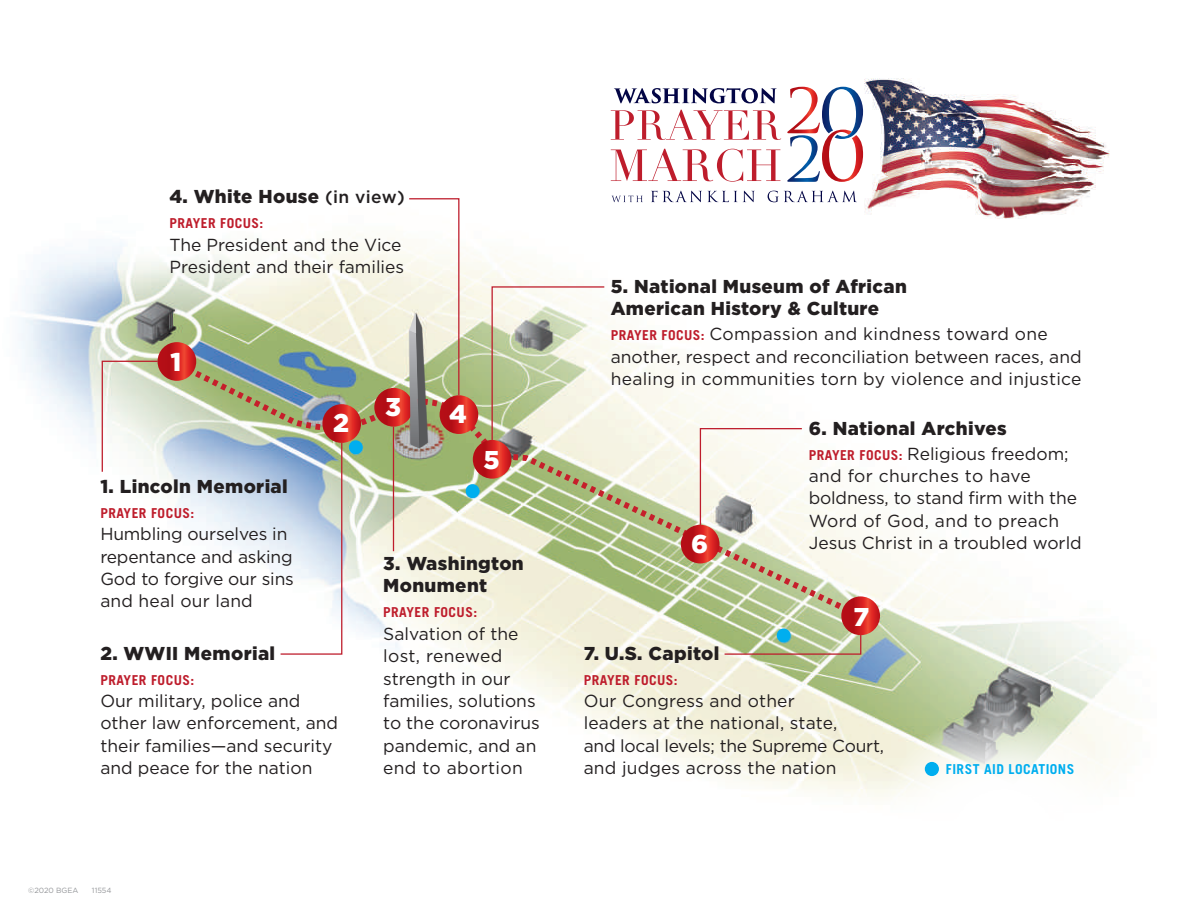
<style>
.page{position:relative;width:1188px;height:918px;background:#fff}
.page>*{position:absolute;margin:0;border:0;box-sizing:border-box;transform-origin:0 0}
.t1{font:900 25.8px "Gotham";color:#fff}
.t2{font:900 18.6px/22.4px "Gotham";letter-spacing:.02em;color:#231f20}
.t3{font:17.4px/22.4px "Gotham";color:#231f20}
.t4{font:700 13.65px "Trade Gothic";letter-spacing:.03em;color:#be1d2c}
.t5{font:700 13.65px "Trade Gothic";letter-spacing:.03em;color:#00aeef}
.t6{font:7.5px "Gotham";color:#939598}
.s1{font-weight:500;font-size:17.4px}
.s2{font-family:"Trade Gothic";font-weight:700;font-size:13.65px;color:#be1d2c}
</style>
<div class="page">
<img style="left:21px;top:138px;width:1100px;height:659px">
<svg style="left:470px;top:411px;width:397px;height:212px"></svg>
<div style="left:158px;top:342px;width:38px;height:39px;background:#b40e16;border-radius:19px"></div>
<svg style="left:440px;top:395px;width:38px;height:39px"></svg>
<svg style="left:473px;top:440px;width:39px;height:39px"></svg>
<svg style="left:681px;top:525px;width:39px;height:38px"></svg>
<svg style="left:841px;top:596px;width:39px;height:39px"></svg>
<div style="left:777px;top:629px;width:13px;height:13px;background:#00aeef;border-radius:50%"></div>
<div style="left:466px;top:484px;width:13px;height:14px;background:#00aeef;border-radius:50%"></div>
<svg style="left:724px;top:634px;width:138px;height:21px;background:#b3bd95"></svg>
<svg style="left:699px;top:427px;width:104px;height:99px"></svg>
<svg style="left:165px;top:198px;width:305px;height:457px"></svg>
<svg style="left:101px;top:360px;width:58px;height:113px"></svg>
<hr style="left:393px;top:427px;width:1px;height:124px;background:#be1d2c">
<svg style="left:491px;top:286px;width:115px;height:155px"></svg>
<svg style="left:872px;top:710px;width:254px;height:89px"></svg>
<div style="left:925px;top:762px;width:14px;height:14px;background:#00aeef;border-radius:50%"></div>
<svg style="left:787px;top:87px;width:76px;height:95px"></svg>
<svg style="left:614px;top:88px;width:163px;height:15px"></svg>
<svg style="left:611px;top:110px;width:170px;height:30px"></svg>
<svg style="left:611px;top:149px;width:169px;height:33px"></svg>
<svg style="left:611px;top:196px;width:32px;height:6px"></svg>
<svg style="left:651px;top:191px;width:51px;height:11px"></svg>
<svg style="left:708px;top:191px;width:47px;height:11px"></svg>
<svg style="left:768px;top:191px;width:89px;height:11px"></svg>
<img style="left:865px;top:79px;width:244px;height:139px">
<p class="t2" style="left:169px;top:185px;width:237px">4. White House <span class="s1">(in view)</span></p>
<p class="t4" style="left:169px;top:215px;width:95px">PRAYER FOCUS:</p>
<p class="t3" style="left:169px;top:233px;width:236px">The President and the Vice<br>President and their families</p>
<h1 class="t1" style="left:170px;top:344px;width:12px">1</h1>
<h1 class="t1" style="left:333px;top:405px;width:18px">2</h1>
<p class="t2" style="left:100px;top:475px;width:189px">1. Lincoln Memorial</p>
<p class="t4" style="left:100px;top:505px;width:95px">PRAYER FOCUS:</p>
<p class="t3" style="left:100px;top:523px;width:195px">Humbling ourselves in repentance and asking<br>God to forgive our sins and heal our land</p>
<p class="t2" style="left:100px;top:642px;width:176px">2. WWII Memorial</p>
<p class="t4" style="left:100px;top:671px;width:95px">PRAYER FOCUS:</p>
<p class="t3" style="left:100px;top:689px;width:239px">Our military, police and other law enforcement, and their families—and security and peace for the nation</p>
<h1 class="t1" style="left:385px;top:389px;width:17px">3</h1>
<h1 class="t1" style="left:449px;top:396px;width:19px">4</h1>
<h1 class="t1" style="left:484px;top:442px;width:18px">5</h1>
<p class="t2" style="left:383px;top:552px;width:142px">3. Washington<br>Monument</p>
<p class="t4" style="left:383px;top:604px;width:95px">PRAYER FOCUS:</p>
<p class="t3" style="left:383px;top:622px;width:158px">Salvation of the lost, renewed strength in our families, solutions to the coronavirus pandemic, and an end to abortion</p>
<p class="t6" style="left:28px;top:886px;width:52px">©2020 BGEA</p>
<p class="t6" style="left:92px;top:886px;width:21px">11554</p>
<p class="t2" style="left:611px;top:275px;width:298px">5. National Museum of African<br>American History &amp; Culture</p>
<p class="t3" style="left:611px;top:322px;width:472px"><span class="s2">PRAYER FOCUS:</span> Compassion and kindness toward one another, respect and reconciliation between races, and healing in communities torn by violence and injustice</p>
<p class="t2" style="left:809px;top:417px;width:199px">6. National Archives</p>
<p class="t3" style="left:809px;top:442px;width:275px"><span class="s2">PRAYER FOCUS:</span> Religious freedom; and for churches to have boldness, to stand firm with the<br>Word of God, and to preach<br>Jesus Christ in a troubled world</p>
<h1 class="t1" style="left:691px;top:526px;width:19px">6</h1>
<h1 class="t1" style="left:854px;top:599px;width:17px">7</h1>
<p class="t2" style="left:584px;top:642px;width:137px">7. U.S. Capitol</p>
<p class="t4" style="left:584px;top:671px;width:95px">PRAYER FOCUS:</p>
<p class="t3" style="left:584px;top:689px;width:302px">Our Congress and other<br>leaders at the national, state,<br>and local levels; the Supreme Court, and judges across the nation</p>
<p class="t5" style="left:946px;top:761px;width:130px">FIRST AID LOCATIONS</p>
</div>
